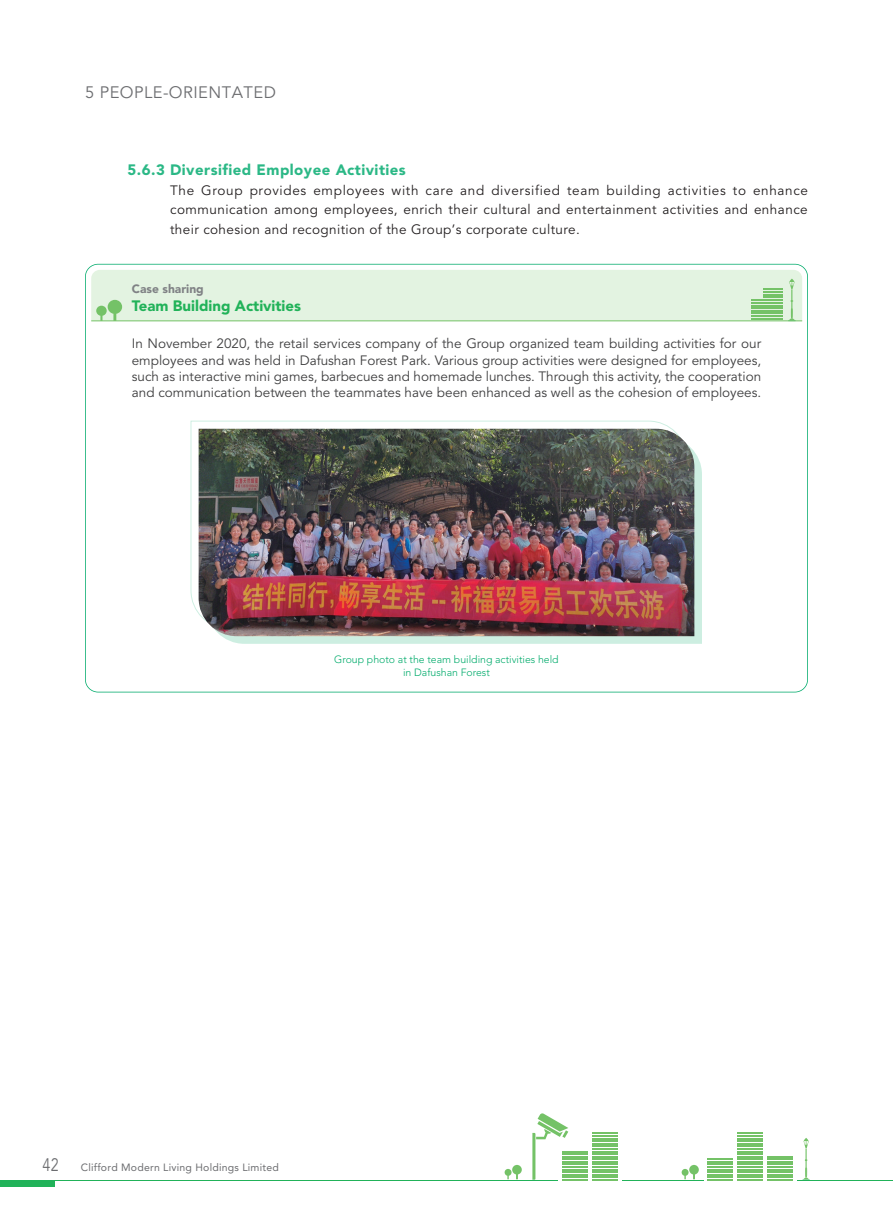
<style>
.page{position:relative;width:893px;height:1212px;background:#fff}
.page>*{position:absolute;margin:0;border:0;box-sizing:border-box;transform-origin:0 0}
.t1{font:16.5px "Avenir LT Std";letter-spacing:.03em;color:#6c6d70}
._02_Head2{font:900 15px "Avenir LT Std";letter-spacing:.03em;color:#2bb886}
.t2{font:900 15px "Avenir LT Std";color:#21b259}
.t3{font:13.5px/16.2px "Avenir LT Std";color:#3e3e3f;text-align:justify}
._00_Body{font:13.5px/19.5px "Avenir LT Std";letter-spacing:.03em;color:#231f20;text-align:justify}
.t4{font:900 12px "Avenir LT Std";color:#808285}
.t5{font:300 10.5px/12.6px "Avenir LT Std";color:#00ab6b;text-align:center}
.t6{font:10.5px "Avenir LT Std";letter-spacing:.02em;color:#6c6d70}
.s1{font-size:18px}
</style>
<div class="page">
<div style="left:0;top:1180px;width:55px;height:6px;background:#21b259"></div>
<hr style="left:0;top:1179px;width:558px;height:1px;background:#21b259">
<hr style="left:622px;top:1179px;width:81px;height:1px;background:#21b259">
<hr style="left:797px;top:1179px;width:96px;height:1px;background:#21b259">
<hr style="left:562px;top:1179px;width:26px;height:2px;background:#74c267">
<hr style="left:592px;top:1179px;width:26px;height:2px;background:#74c267">
<hr style="left:707px;top:1179px;width:26px;height:2px;background:#74c267">
<hr style="left:737px;top:1179px;width:26px;height:2px;background:#74c267">
<hr style="left:737px;top:1148px;width:26px;height:2px;background:#74c267">
<hr style="left:737px;top:1145px;width:26px;height:2px;background:#74c267">
<svg style="left:532px;top:1113px;width:86px;height:67px"></svg>
<svg style="left:737px;top:1138px;width:26px;height:6px"></svg>
<hr style="left:737px;top:1135px;width:26px;height:2px;background:#74c267">
<hr style="left:737px;top:1132px;width:26px;height:2px;background:#74c267">
<hr style="left:767px;top:1179px;width:26px;height:2px;background:#74c267">
<svg style="left:707px;top:1151px;width:86px;height:27px"></svg>
<svg style="left:689px;top:1165px;width:10px;height:14px"></svg>
<div style="left:682px;top:1169px;width:7px;height:7px;background:#74c267;border-radius:3px"></div>
<svg style="left:512px;top:1165px;width:10px;height:14px"></svg>
<div style="left:505px;top:1169px;width:7px;height:7px;background:#74c267;border-radius:3px"></div>
<svg style="left:802px;top:1138px;width:8px;height:42px"></svg>
<svg style="left:85px;top:264px;width:723px;height:428px"></svg>
<div style="left:91px;top:270px;width:711px;height:50px;background:#e3f3e1"></div>
<hr style="left:91px;top:320px;width:711px;height:1px;background:#74c267">
<svg style="left:206px;top:436px;width:496px;height:208px;background:#ceebdf"></svg>
<svg style="left:191px;top:421px;width:496px;height:208px"></svg>
<img style="left:199px;top:429px;width:495px;height:207px">
<p class="t1" style="left:85px;top:83px;width:192px">5 PEOPLE-ORIENTATED</p>
<p class="_02_Head2" style="left:128px;top:161px;width:280px">5.6.3 Diversified Employee Activities</p>
<p class="_00_Body" style="left:170px;top:180px;width:640px">The Group provides employees with care and diversified team building activities to enhance communication among employees, enrich their cultural and entertainment activities and enhance their cohesion and recognition of the Group’s corporate culture.</p>
<p class="t4" style="left:132px;top:282px;width:74px">Case sharing</p>
<p class="t2" style="left:132px;top:297px;width:171px">Team Building Activities</p>
<p class="t3" style="left:132px;top:336px;width:631px">In November 2020, the retail services company of the Group organized team building activities for our employees and was held in Dafushan Forest Park. Various group activities were designed for employees, such as interactive mini games, barbecues and homemade lunches. Through this activity, the cooperation and communication between the teammates have been enhanced as well as the cohesion of employees.</p>
<p class="t5" style="left:334px;top:653px;width:226px">Group photo at the team building activities held in Dafushan Forest</p>
<p class="t6" style="left:43px;top:1161px;width:238px"><span class="s1">42</span> Clifford Modern Living Holdings Limited</p>
</div>
